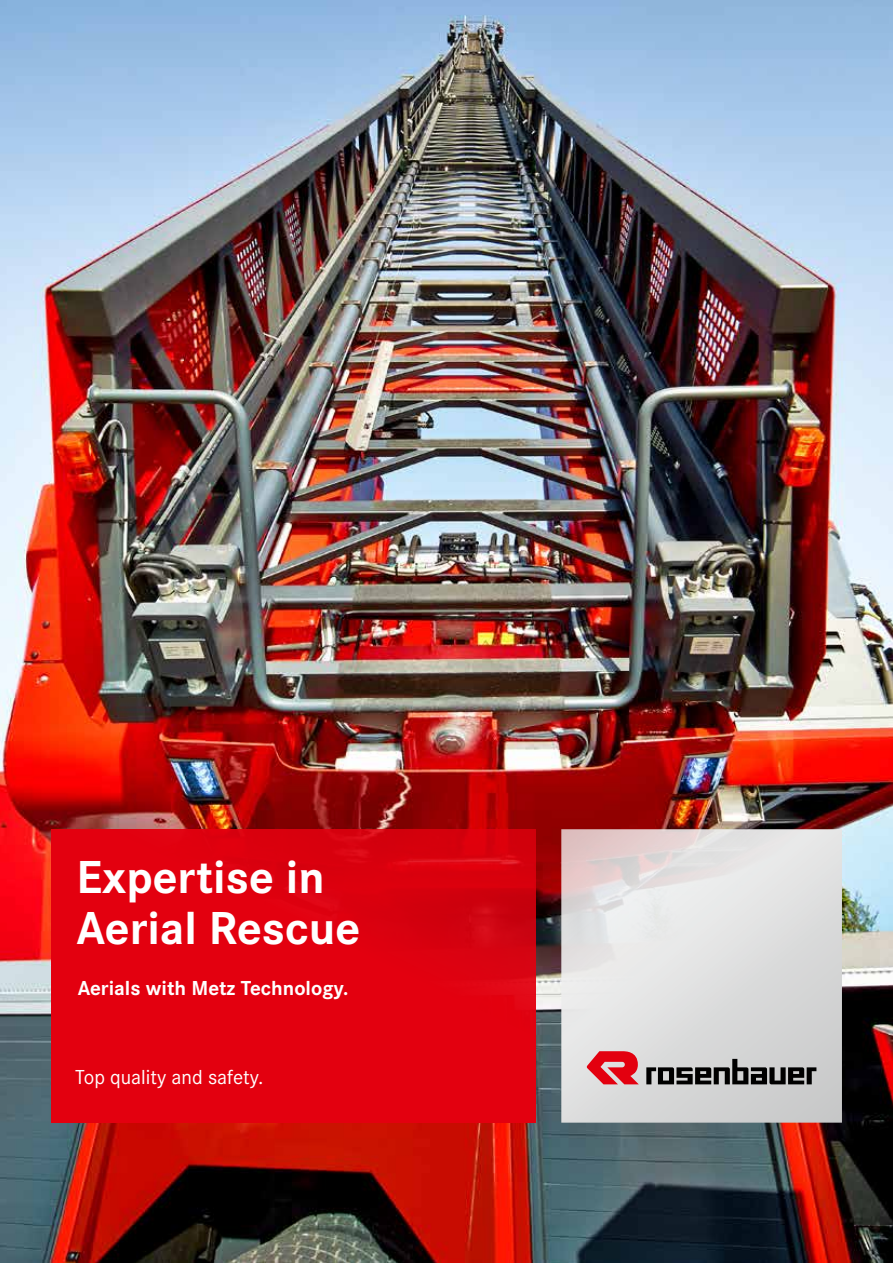
<style>
.page{position:relative;width:893px;height:1263px;background:#fff}
.page>*{position:absolute;margin:0;border:0;box-sizing:border-box;transform-origin:0 0}
.t1{font:700 48px/51px "Corporate S";color:#fff}
.t2{font:700 21px "Corporate S";color:#fff}
.t3{font:21px "Corporate S";color:#fff}
</style>
<div class="page">
<img style="left:0;top:0;width:893px;height:1263px">
<svg style="left:561px;top:829px;width:281px;height:294px;background:#dddcdc"></svg>
<svg style="left:587px;top:1051px;width:52px;height:33px;background:#e14c56"></svg>
<svg style="left:646px;top:1059px;width:170px;height:25px;background:#737374"></svg>
<div style="left:51px;top:829px;width:485px;height:294px;background:#e3000f"></div>
<h1 class="t1" style="left:77px;top:853px;width:285px">Expertise in<br>Aerial Rescue</h1>
<p class="t2" style="left:78px;top:976px;width:272px">Aerials with Metz Technology.</p>
<p class="t3" style="left:75px;top:1065px;width:190px">Top quality and safety.</p>
</div>
